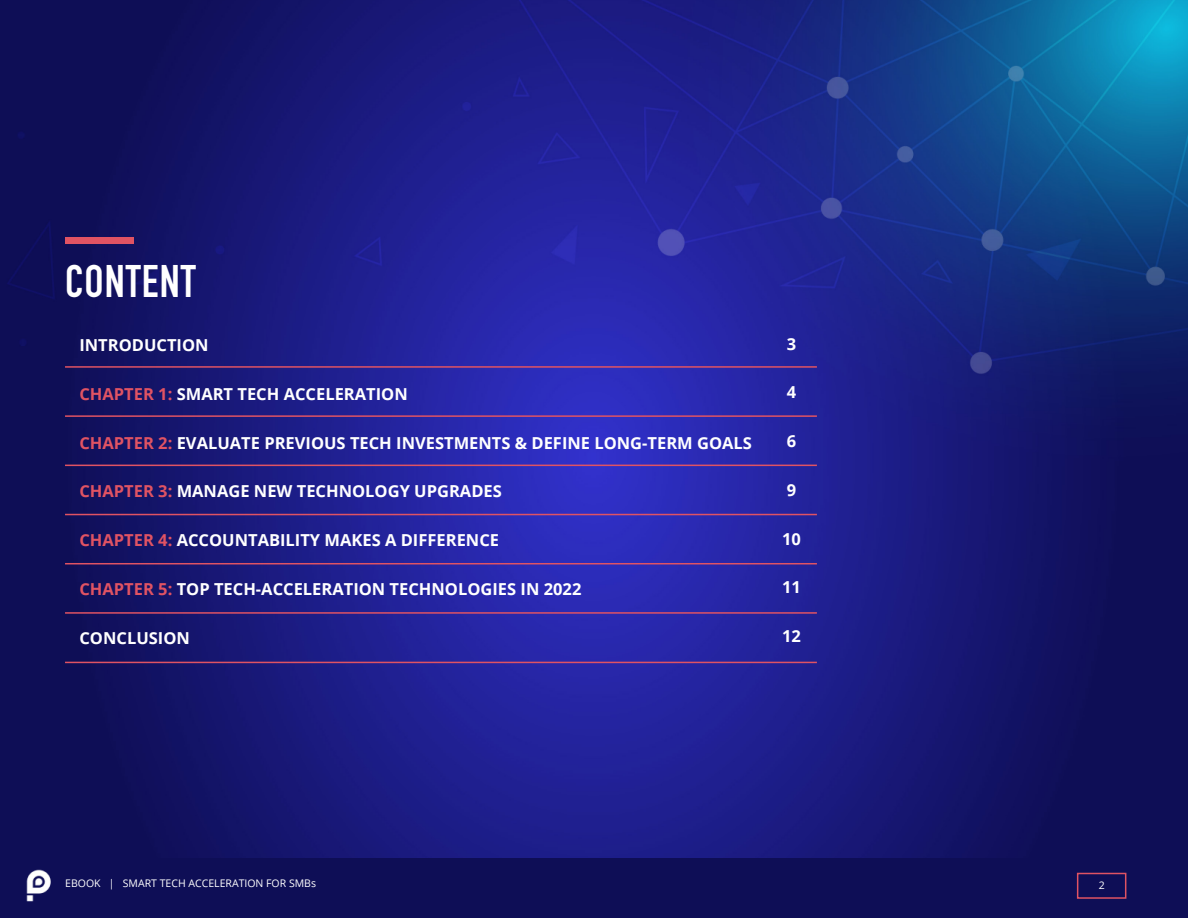
<style>
.page{position:relative;width:1188px;height:918px;background:#fff}
.page>*{position:absolute;margin:0;border:0;box-sizing:border-box;transform-origin:0 0}
.t1{font:700 45px "DIN Condensed";letter-spacing:.025em;color:#fff}
.t2{font:700 16.5px "Open Sans";color:#fff}
.t3{font:10.5px "Open Sans";color:#fff}
.s1{color:#e05363}
</style>
<div class="page">
<div style="left:0;top:857px;width:1188px;height:61px;background:#0e0e56"></div>
<div style="left:1077px;top:873px;width:49px;height:26px;border:2px solid #e05363"></div>
<img style="left:0;top:0;width:1188px;height:857px">
<div style="left:65px;top:237px;width:68px;height:7px;background:#e05363"></div>
<hr style="left:65px;top:366px;width:752px;height:2px;background:#e05363">
<hr style="left:65px;top:415px;width:752px;height:2px;background:#e05363">
<hr style="left:65px;top:465px;width:752px;height:1px;background:#e05363">
<hr style="left:65px;top:514px;width:752px;height:1px;background:#e05363">
<hr style="left:65px;top:563px;width:752px;height:1px;background:#e05363">
<hr style="left:65px;top:612px;width:752px;height:2px;background:#e05363">
<hr style="left:65px;top:662px;width:752px;height:1px;background:#e05363">
<img style="left:26px;top:869px;width:25px;height:32px">
<h1 class="t1" style="left:65px;top:255px;width:132px">CONTENT</h1>
<p class="t2" style="left:79px;top:338px;width:131px">INTRODUCTION</p>
<p class="t2" style="left:79px;top:387px;width:330px"><span class="s1">CHAPTER 1:</span> SMART TECH ACCELERATION</p>
<p class="t2" style="left:79px;top:436px;width:674px"><span class="s1">CHAPTER 2:</span> EVALUATE PREVIOUS TECH INVESTMENTS &amp; DEFINE LONG-TERM GOALS</p>
<p class="t2" style="left:79px;top:485px;width:424px"><span class="s1">CHAPTER 3:</span> MANAGE NEW TECHNOLOGY UPGRADES</p>
<p class="t2" style="left:79px;top:534px;width:421px"><span class="s1">CHAPTER 4:</span> ACCOUNTABILITY MAKES A DIFFERENCE</p>
<p class="t2" style="left:79px;top:582px;width:503px"><span class="s1">CHAPTER 5:</span> TOP TECH-ACCELERATION TECHNOLOGIES IN 2022</p>
<p class="t2" style="left:79px;top:631px;width:112px">CONCLUSION</p>
<p class="t2" style="left:787px;top:337px;width:11px">3</p>
<p class="t2" style="left:787px;top:386px;width:11px">4</p>
<p class="t2" style="left:787px;top:435px;width:11px">6</p>
<p class="t2" style="left:787px;top:483px;width:11px">9</p>
<p class="t2" style="left:782px;top:532px;width:20px">10</p>
<p class="t2" style="left:782px;top:581px;width:20px">11</p>
<p class="t2" style="left:782px;top:630px;width:20px">12</p>
<p class="t3" style="left:65px;top:879px;width:252px">EBOOK | SMART TECH ACCELERATION FOR SMBs</p>
<p class="t3" style="left:1099px;top:881px;width:8px">2</p>
</div>
